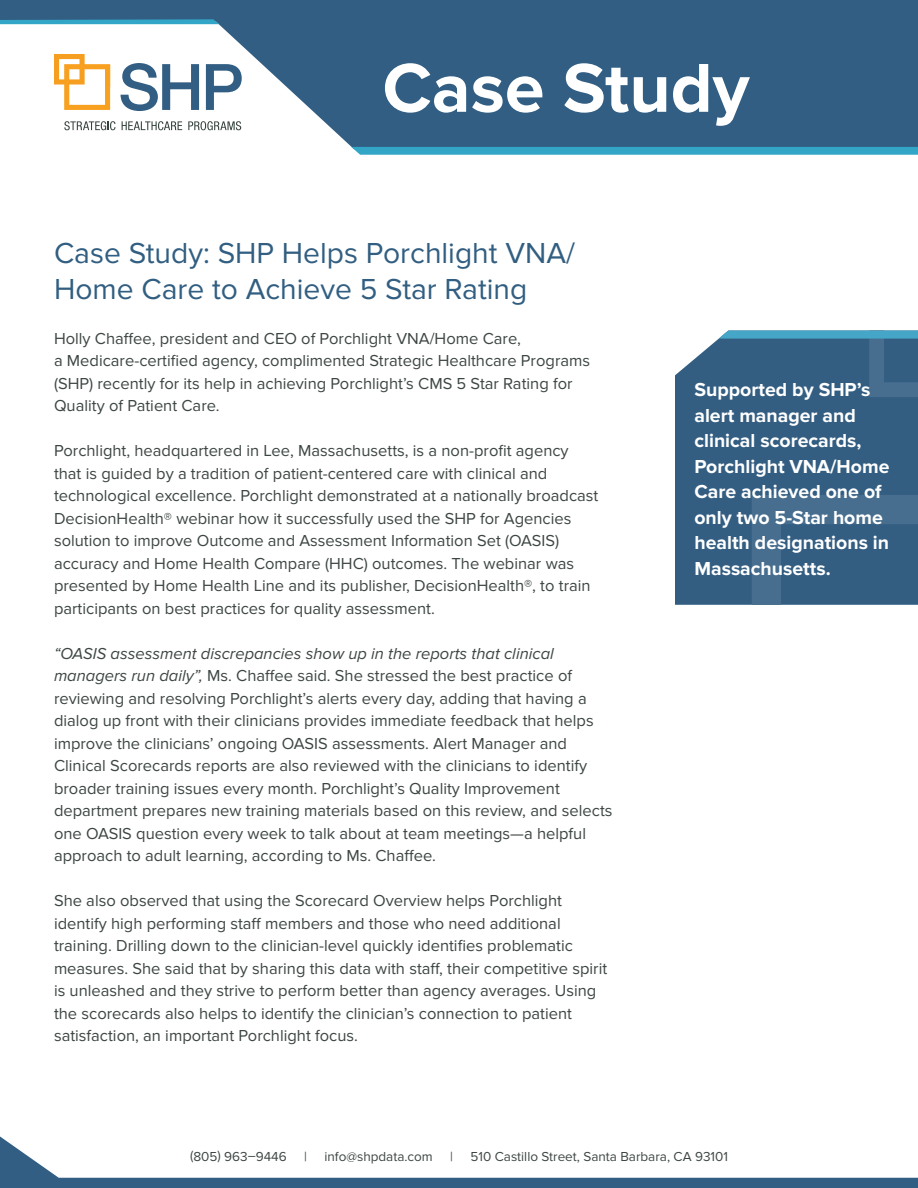
<style>
.page{position:relative;width:918px;height:1188px;background:#fff}
.page>*{position:absolute;margin:0;border:0;box-sizing:border-box;transform-origin:0 0}
.t1{font:700 71.7px "Proxima Nova";color:#fff}
.t2{font:30px/36px "Proxima Nova";color:#315e81}
.Top_Header{font:700 19.5px/25.5px "Proxima Nova";color:#fff}
.Body{font:16.5px/22.5px "Proxima Nova";color:#3d4642}
.t3{font:13.5px "Proxima Nova";color:#3d4642}
.s1{font-style:italic}
</style>
<div class="page">
<svg style="left:0;top:0;width:918px;height:147px;fill:#315e82"></svg>
<svg style="left:351px;top:147px;width:567px;height:8px;background:#3ba8c8"></svg>
<svg style="left:0;top:19px;width:219px;height:5px"></svg>
<svg style="left:121px;top:63px;width:78px;height:48px"></svg>
<svg style="left:206px;top:64px;width:36px;height:46px"></svg>
<svg style="left:64px;top:121px;width:52px;height:9px"></svg>
<svg style="left:122px;top:121px;width:60px;height:9px"></svg>
<svg style="left:188px;top:121px;width:53px;height:9px"></svg>
<svg style="left:54px;top:54px;width:56px;height:56px"></svg>
<svg style="left:0;top:1136px;width:918px;height:52px"></svg>
<div style="left:675px;top:338px;width:243px;height:267px;background:#335e82"></div>
<svg style="left:752px;top:495px;width:166px;height:110px;background:#3b6487"></svg>
<svg style="left:719px;top:331px;width:199px;height:66px;background:#37688b"></svg>
<h1 class="t1" style="left:382px;top:47px;width:369px">Case Study</h1>
<p class="t2" style="left:54px;top:237px;width:523px">Case Study: SHP Helps Porchlight VNA/<br>Home Care to Achieve 5 Star Rating</p>
<p class="Body" style="left:54px;top:327px;width:538px">Holly Chaffee, president and CEO of Porchlight VNA/Home Care,<br>a Medicare-certified agency, complimented Strategic Healthcare Programs (SHP) recently for its help in achieving Porchlight’s CMS 5 Star Rating for Quality of Patient Care.</p>
<p class="Body" style="left:54px;top:440px;width:546px">Porchlight, headquartered in Lee, Massachusetts, is a non-profit agency that is guided by a tradition of patient-centered care with clinical and technological excellence. Porchlight demonstrated at a nationally broadcast DecisionHealth® webinar how it successfully used the SHP for Agencies solution to improve Outcome and Assessment Information Set (OASIS) accuracy and Home Health Compare (HHC) outcomes. The webinar was presented by Home Health Line and its publisher, DecisionHealth®, to train participants on best practices for quality assessment.</p>
<p class="Body" style="left:54px;top:642px;width:560px"><span class="s1">“OASIS assessment discrepancies show up in the reports that clinical managers run daily”,</span> Ms. Chaffee said. She stressed the best practice of reviewing and resolving Porchlight’s alerts every day, adding that having a dialog up front with their clinicians provides immediate feedback that helps improve the clinicians’ ongoing OASIS assessments. Alert Manager and Clinical Scorecards reports are also reviewed with the clinicians to identify broader training issues every month. Porchlight’s Quality Improvement department prepares new training materials based on this review, and selects one OASIS question every week to talk about at team meetings—a helpful approach to adult learning, according to Ms. Chaffee.</p>
<p class="Body" style="left:54px;top:890px;width:555px">She also observed that using the Scorecard Overview helps Porchlight identify high performing staff members and those who need additional training. Drilling down to the clinician-level quickly identifies problematic measures. She said that by sharing this data with staff, their competitive spirit is unleashed and they strive to perform better than agency averages. Using the scorecards also helps to identify the clinician’s connection to patient satisfaction, an important Porchlight focus.</p>
<p class="Top_Header" style="left:694px;top:378px;width:197px">Supported by SHP’s alert manager and clinical scorecards,<br>Porchlight VNA/Home<br>Care achieved one of only two 5-Star home health designations in</p>
<p class="Top_Header" style="left:694px;top:556px;width:138px">Massachusetts.</p>
<p class="t3" style="left:190px;top:1149px;width:98px">(805) 963–9446</p>
<p class="t3" style="left:304px;top:1149px;width:4px">|</p>
<p class="t3" style="left:324px;top:1149px;width:110px">info@shpdata.com</p>
<p class="t3" style="left:450px;top:1149px;width:4px">|</p>
<p class="t3" style="left:471px;top:1149px;width:259px">510 Castillo Street, Santa Barbara, CA 93101</p>
</div>
